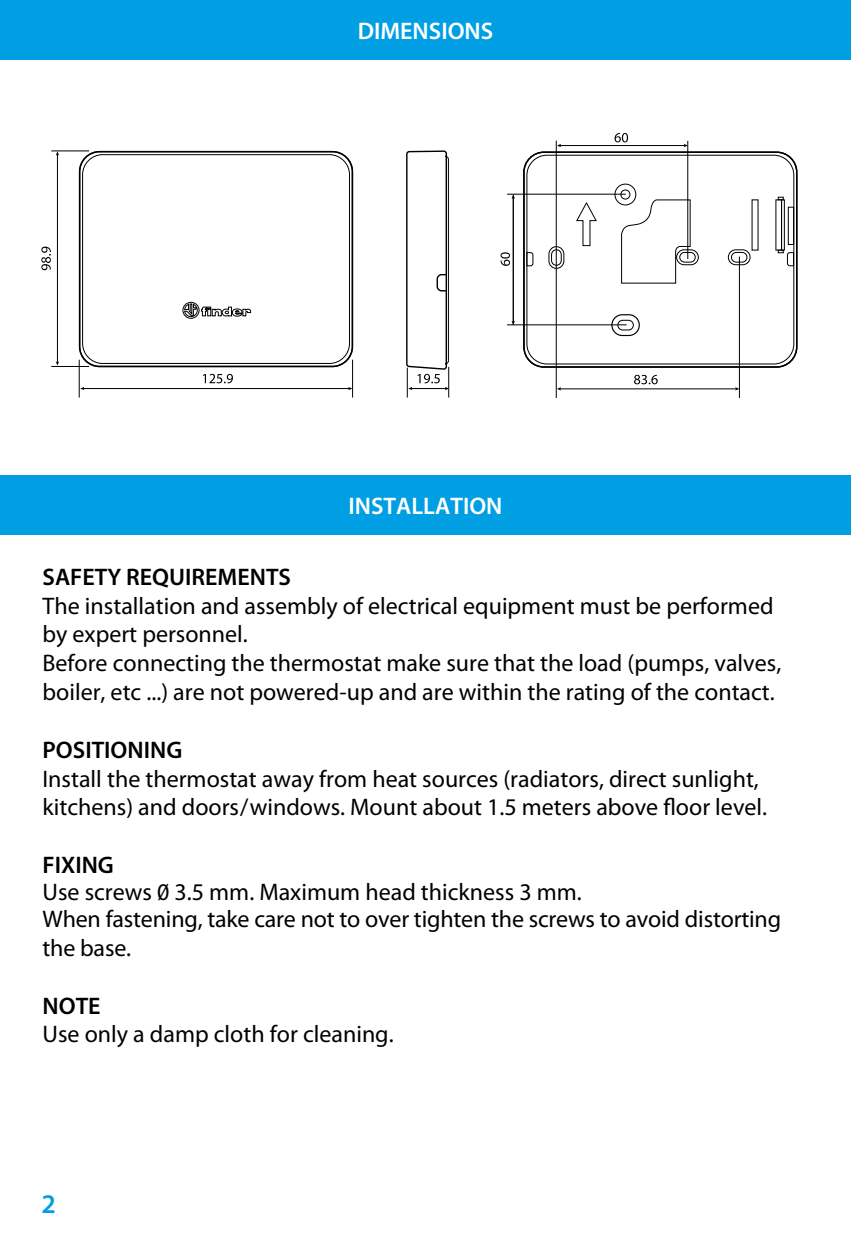
<style>
.page{position:relative;width:851px;height:1234px;background:#fff}
.page>*{position:absolute;margin:0;border:0;box-sizing:border-box;transform-origin:0 0}
.t1{font:600 27px "Myriad Pro";color:#009fe3}
.t2{font:24px/28.8px "Myriad Pro";color:#000}
.t3{font:600 24px "Myriad Pro";color:#000}
.t4{font:600 24px "Myriad Pro";color:#fff}
</style>
<div class="page">
<div style="left:0;top:0;width:850px;height:60px;background:#009fe3"></div>
<div style="left:82px;top:154px;width:268px;height:210px;border:1px solid #000;border-radius:20px"></div>
<hr style="left:51px;top:150px;width:38px;height:1px;background:#000">
<hr style="left:51px;top:366px;width:38px;height:1px;background:#000">
<hr style="left:57px;top:154px;width:1px;height:208px;background:#000">
<svg style="left:41px;top:246px;width:10px;height:24px"></svg>
<hr style="left:352px;top:359px;width:1px;height:38px;background:#000">
<hr style="left:79px;top:359px;width:1px;height:38px;background:#000">
<hr style="left:83px;top:388px;width:266px;height:1px;background:#000">
<hr style="left:448px;top:367px;width:1px;height:30px;background:#000">
<svg style="left:203px;top:374px;width:30px;height:9px"></svg>
<hr style="left:406px;top:367px;width:2px;height:30px;background:#000">
<svg style="left:182px;top:302px;width:69px;height:17px"></svg>
<div style="left:79px;top:151px;width:274px;height:216px;border:1px solid #000;border-radius:20px"></div>
<svg style="left:406px;top:150px;width:43px;height:240px"></svg>
<hr style="left:507px;top:194px;width:118px;height:1px;background:#000">
<hr style="left:507px;top:324px;width:119px;height:1px;background:#000">
<hr style="left:512px;top:197px;width:1px;height:125px;background:#000">
<svg style="left:511px;top:320px;width:4px;height:5px"></svg>
<svg style="left:511px;top:194px;width:4px;height:5px"></svg>
<div style="left:526px;top:155px;width:268px;height:209px;border:1px solid #000;border-radius:20px"></div>
<div style="left:523px;top:151px;width:274px;height:216px;border:1px solid #000;border-radius:20px"></div>
<div style="left:620px;top:189px;width:10px;height:10px;border:1px solid #000;border-radius:50%"></div>
<div style="left:614px;top:184px;width:22px;height:21px;border:1px solid #000;border-radius:50%"></div>
<div style="left:548px;top:246px;width:16px;height:23px;border:1px solid #000;border-radius:7px"></div>
<div style="left:551px;top:249px;width:10px;height:16px;border:1px solid #000;border-radius:5px"></div>
<div style="left:676px;top:249px;width:22px;height:16px;border:1px solid #000;border-radius:7px"></div>
<div style="left:679px;top:252px;width:16px;height:10px;border:1px solid #000;border-radius:5px"></div>
<div style="left:727px;top:249px;width:23px;height:16px;border:1px solid #000;border-radius:7px"></div>
<div style="left:731px;top:252px;width:16px;height:10px;border:1px solid #000;border-radius:5px"></div>
<div style="left:611px;top:314px;width:28px;height:22px;border:1px solid #000;border-radius:10px"></div>
<div style="left:617px;top:320px;width:16px;height:10px;border:1px solid #000;border-radius:5px"></div>
<svg style="left:576px;top:202px;width:21px;height:44px"></svg>
<svg style="left:620px;top:198px;width:71px;height:86px"></svg>
<div style="left:781px;top:199px;width:3px;height:51px;border:1px solid #000"></div>
<svg style="left:777px;top:197px;width:6px;height:3px"></svg>
<div style="left:787px;top:207px;width:7px;height:38px;border:1px solid #000"></div>
<svg style="left:777px;top:250px;width:17px;height:16px"></svg>
<svg style="left:526px;top:252px;width:7px;height:14px"></svg>
<hr style="left:687px;top:141px;width:1px;height:118px;background:#000">
<hr style="left:555px;top:141px;width:1px;height:257px;background:#000">
<hr style="left:560px;top:145px;width:124px;height:1px;background:#000">
<svg style="left:683px;top:144px;width:4px;height:3px"></svg>
<hr style="left:738px;top:256px;width:1px;height:142px;background:#000">
<hr style="left:560px;top:388px;width:176px;height:1px;background:#000">
<svg style="left:500px;top:253px;width:10px;height:13px"></svg>
<svg style="left:500px;top:252px;width:10px;height:6px"></svg>
<svg style="left:634px;top:375px;width:23px;height:9px"></svg>
<svg style="left:614px;top:133px;width:9px;height:9px"></svg>
<svg style="left:621px;top:133px;width:7px;height:9px"></svg>
<div style="left:0;top:475px;width:850px;height:59px;background:#009fe3"></div>
<p class="t4" style="left:357px;top:16px;width:137px">DIMENSIONS</p>
<p class="t4" style="left:348px;top:490px;width:155px">INSTALLATION</p>
<p class="t3" style="left:43px;top:561px;width:250px">SAFETY REQUIREMENTS</p>
<p class="t2" style="left:43px;top:590px;width:740px">The installation and assembly of electrical equipment must be performed by expert personnel.<br>Before connecting the thermostat make sure that the load (pumps, valves, boiler, etc ...) are not powered-up and are within the rating of the contact.</p>
<p class="t3" style="left:43px;top:734px;width:141px">POSITIONING</p>
<p class="t2" style="left:43px;top:763px;width:726px">Install the thermostat away from heat sources (radiators, direct sunlight, kitchens) and doors/windows. Mount about 1.5 meters above floor level.</p>
<p class="t3" style="left:43px;top:849px;width:73px">FIXING</p>
<p class="t2" style="left:43px;top:877px;width:740px;line-height:27.9px">Use screws 0 3.5 mm. Maximum head thickness 3 mm.<br>When fastening, take care not to over tighten the screws to avoid distorting the base.</p>
<p class="t3" style="left:43px;top:989px;width:60px">NOTE</p>
<p class="t2" style="left:43px;top:1019px;width:352px">Use only a damp cloth for cleaning.</p>
<p class="t1" style="left:41px;top:1186px;width:16px">2</p>
</div>
